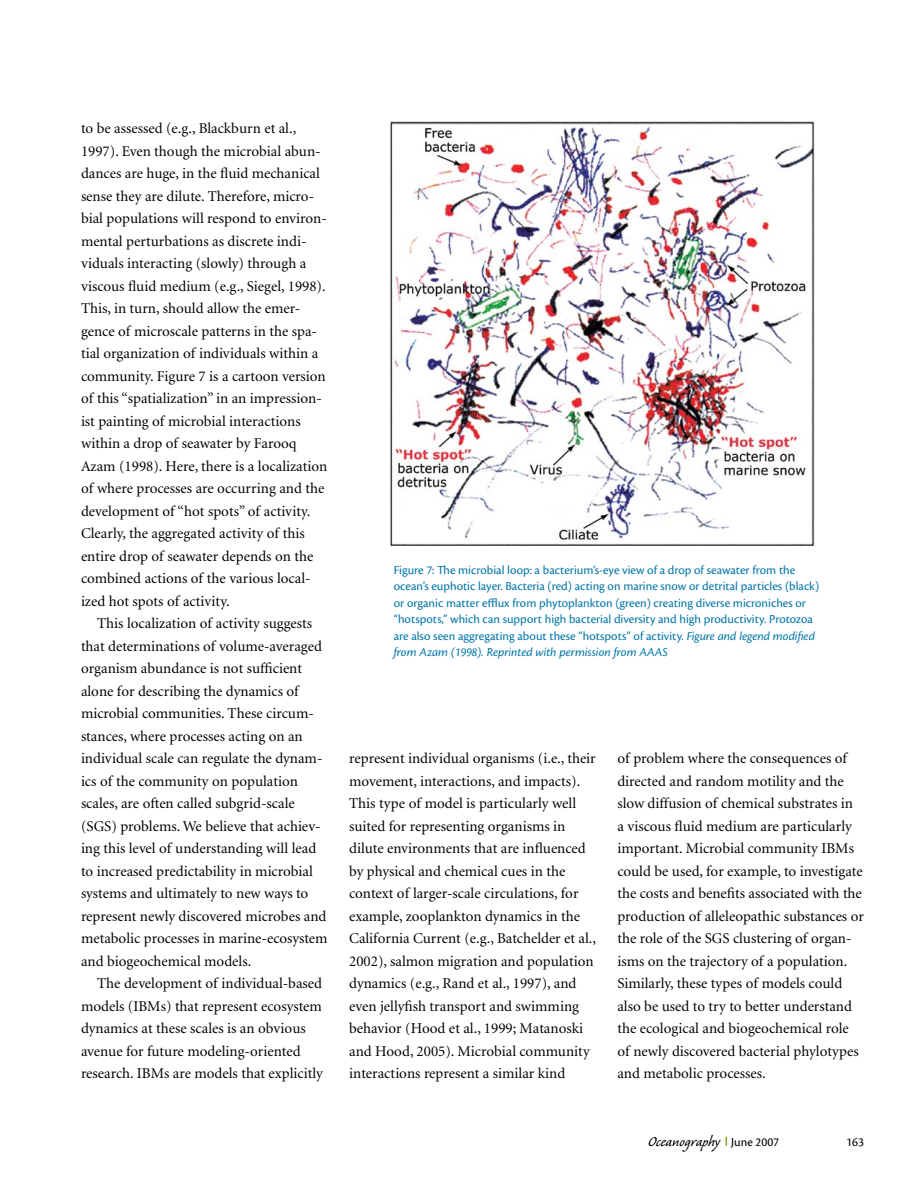
<style>
.page{position:relative;width:918px;height:1188px;background:#fff}
.page>*{position:absolute;margin:0;border:0;box-sizing:border-box;transform-origin:0 0}
.t1{font:18px "Caliban";color:#000}
.t2{font:15px/22.5px "Minion";color:#000}
.t3{font:12.75px/16.5px "Cronos Pro";color:#0075a9}
.t4{font:12.75px "Cronos Pro";color:#000}
.s1{font-style:italic}
.s2{font-family:"Cronos Pro";font-size:12.75px}
</style>
<div class="page">
<img style="left:390px;top:121px;width:425px;height:424px">
<p class="t2" style="left:81px;top:118px;width:248px">to be assessed (e.g., Blackburn et al., 1997). Even though the microbial abun&shy;dances are huge, in the fluid mechanical sense they are dilute. Therefore, micro&shy;bial populations will respond to environ&shy;mental perturbations as discrete indi&shy;viduals interacting (slowly) through a viscous fluid medium (e.g., Siegel, 1998).<br>This, in turn, should allow the emer&shy;gence of microscale patterns in the spa&shy;tial organization of individuals within a community. Figure 7 is a cartoon version of this “spatialization” in an impression&shy;ist painting of microbial interactions within a drop of seawater by Farooq Azam (1998). Here, there is a localization of where processes are occurring and the development of “hot spots” of activity.<br>Clearly, the aggregated activity of this entire drop of seawater depends on the combined actions of the various local&shy;ized hot spots of activity.</p>
<p class="t2" style="left:81px;top:613px;width:248px;text-indent:16px">This localization of activity suggests that determinations of volume-averaged organism abundance is not sufficient alone for describing the dynamics of microbial communities. These circum&shy;stances, where processes acting on an individual scale can regulate the dynam&shy;ics of the community on population scales, are often called subgrid-scale (SGS) problems. We believe that achiev&shy;ing this level of understanding will lead to increased predictability in microbial systems and ultimately to new ways to represent newly discovered microbes and metabolic processes in marine-ecosystem and biogeochemical models.</p>
<p class="t2" style="left:81px;top:973px;width:243px;text-indent:16px">The development of individual-based models (IBMs) that represent ecosystem dynamics at these scales is an obvious avenue for future modeling-oriented research. IBMs are models that explicitly</p>
<p class="t3" style="left:394px;top:562px;width:427px">Figure 7: The microbial loop: a bacterium’s-eye view of a drop of seawater from the ocean’s euphotic layer. Bacteria (red) acting on marine snow or detrital particles (black) or organic matter efflux from phytoplankton (green) creating diverse microniches or “hotspots,” which can support high bacterial diversity and high productivity. Protozoa are also seen aggregating about these “hotspots” of activity. <span class="s1">Figure and legend modified from Azam (1998). Reprinted with permission from AAAS</span></p>
<p class="t2" style="left:349px;top:748px;width:248px">represent individual organisms (i.e., their movement, interactions, and impacts).<br>This type of model is particularly well suited for representing organisms in dilute environments that are influenced by physical and chemical cues in the context of larger-scale circulations, for example, zooplankton dynamics in the California Current (e.g., Batchelder et al., 2002), salmon migration and population dynamics (e.g., Rand et al., 1997), and even jellyfish transport and swimming behavior (Hood et al., 1999; Matanoski and Hood, 2005). Microbial community interactions represent a similar kind</p>
<p class="t2" style="left:617px;top:748px;width:248px">of problem where the consequences of directed and random motility and the slow diffusion of chemical substrates in<br>a viscous fluid medium are particularly important. Microbial community IBMs could be used, for example, to investigate the costs and benefits associated with the production of alleleopathic substances or the role of the SGS clustering of organ&shy;isms on the trajectory of a population.<br>Similarly, these types of models could also be used to try to better understand the ecological and biogeochemical role of newly discovered bacterial phylotypes and metabolic processes.</p>
<p class="t1" style="left:648px;top:1132px;width:133px">Oceanography <span class="s2">June 2007</span></p>
<p class="t4" style="left:846px;top:1134px;width:19px">163</p>
</div>
